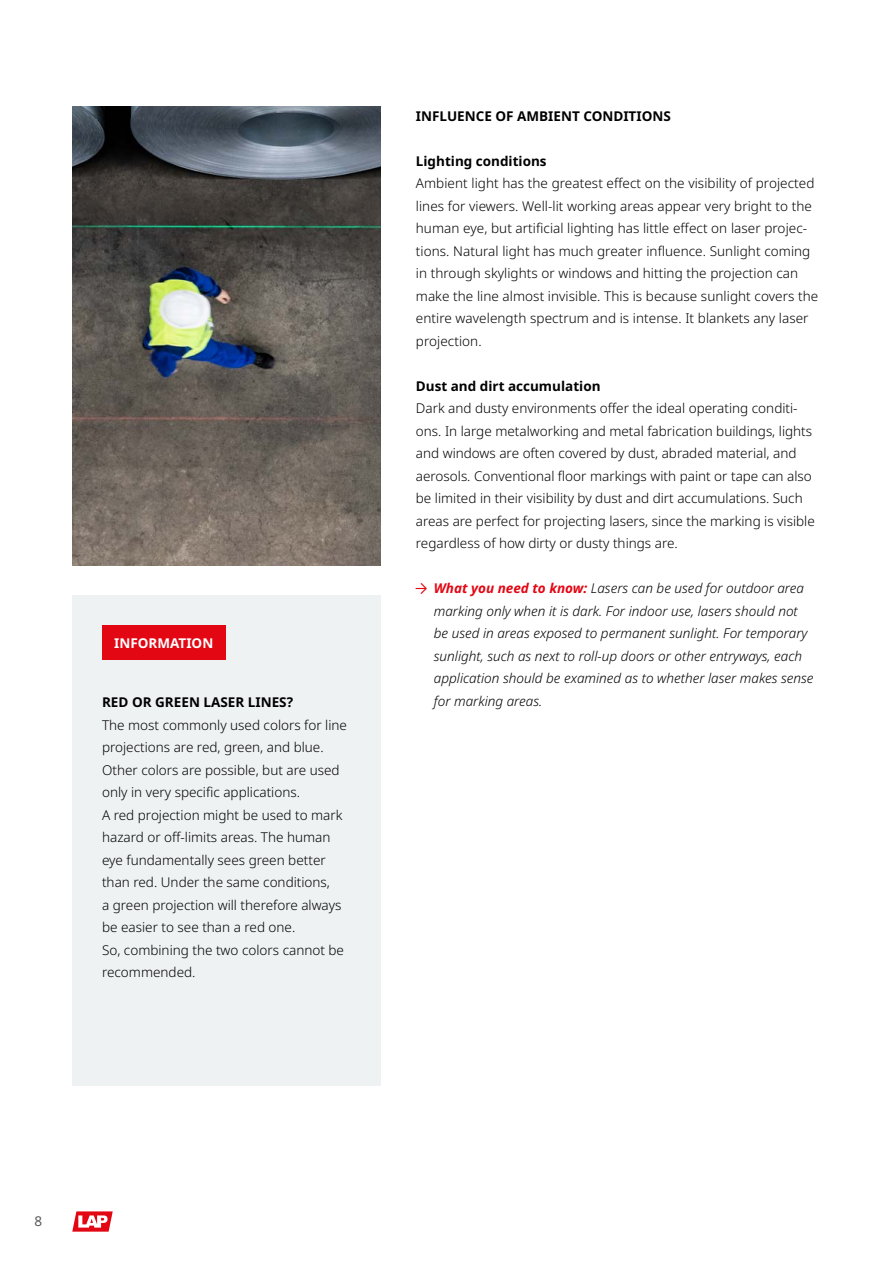
<style>
.page{position:relative;width:893px;height:1263px;background:#fff}
.page>*{position:absolute;margin:0;border:0;box-sizing:border-box;transform-origin:0 0}
.t1{font:300 13.5px/22.5px "Noto Sans";color:#000}
.t2{font:italic 300 13.5px/22.5px "Noto Sans";color:#000}
.t3{font:700 13.5px "Noto Sans";color:#000}
.t4{font:700 13.5px "Noto Sans";color:#fff}
.t5{font:13.5px "Noto Sans";color:#575756}
.s1{font-family:"Arrows";font-weight:400;font-style:normal;color:#e30613}
.s2{font-weight:700;color:#e30613}
</style>
<div class="page">
<svg style="left:72px;top:1211px;width:41px;height:20px"></svg>
<img style="left:72px;top:106px;width:309px;height:460px">
<div style="left:72px;top:595px;width:309px;height:491px;background:#eff2f3"></div>
<div style="left:102px;top:625px;width:123px;height:34px;background:#e30613"></div>
<p class="t4" style="left:114px;top:633px;width:101px">INFORMATION</p>
<p class="t3" style="left:102px;top:693px;width:193px">RED OR GREEN LASER LINES?</p>
<p class="t1" style="left:102px;top:714px;width:246px">The most commonly used colors for line projections are red, green, and blue.<br>Other colors are possible, but are used only in very specific applications.<br>A red projection might be used to mark hazard or off-limits areas. The human eye fundamentally sees green better than red. Under the same conditions,<br>a green projection will therefore always be easier to see than a red one.<br>So, combining the two colors cannot be recommended.</p>
<p class="t3" style="left:416px;top:106px;width:256px">INFLUENCE OF AMBIENT CONDITIONS</p>
<p class="t3" style="left:416px;top:151px;width:132px">Lighting conditions</p>
<p class="t1" style="left:416px;top:172px;width:404px">Ambient light has the greatest effect on the visibility of projected lines for viewers. Well-lit working areas appear very bright to the human eye, but artificial lighting has little effect on laser projec&shy;tions. Natural light has much greater influence. Sunlight coming in through skylights or windows and hitting the projection can make the line almost invisible. This is because sunlight covers the entire wavelength spectrum and is intense. It blankets any laser projection.</p>
<p class="t3" style="left:416px;top:376px;width:186px">Dust and dirt accumulation</p>
<p class="t1" style="left:416px;top:397px;width:400px">Dark and dusty environments offer the ideal operating conditi&shy;ons. In large metalworking and metal fabrication buildings, lights and windows are often covered by dust, abraded material, and aerosols. Conventional floor markings with paint or tape can also be limited in their visibility by dust and dirt accumulations. Such areas are perfect for projecting lasers, since the marking is visible regardless of how dirty or dusty things are.</p>
<p class="t2" style="left:434px;top:577px;width:381px;text-indent:-18px"><span class="s1">3</span> <span class="s2">What you need to know:</span> Lasers can be used for outdoor area marking only when it is dark. For indoor use, lasers should not be used in areas exposed to permanent sunlight. For temporary sunlight, such as next to roll-up doors or other entryways, each application should be examined as to whether laser makes sense for marking areas.</p>
<p class="t5" style="left:34px;top:1212px;width:9px">8</p>
</div>
